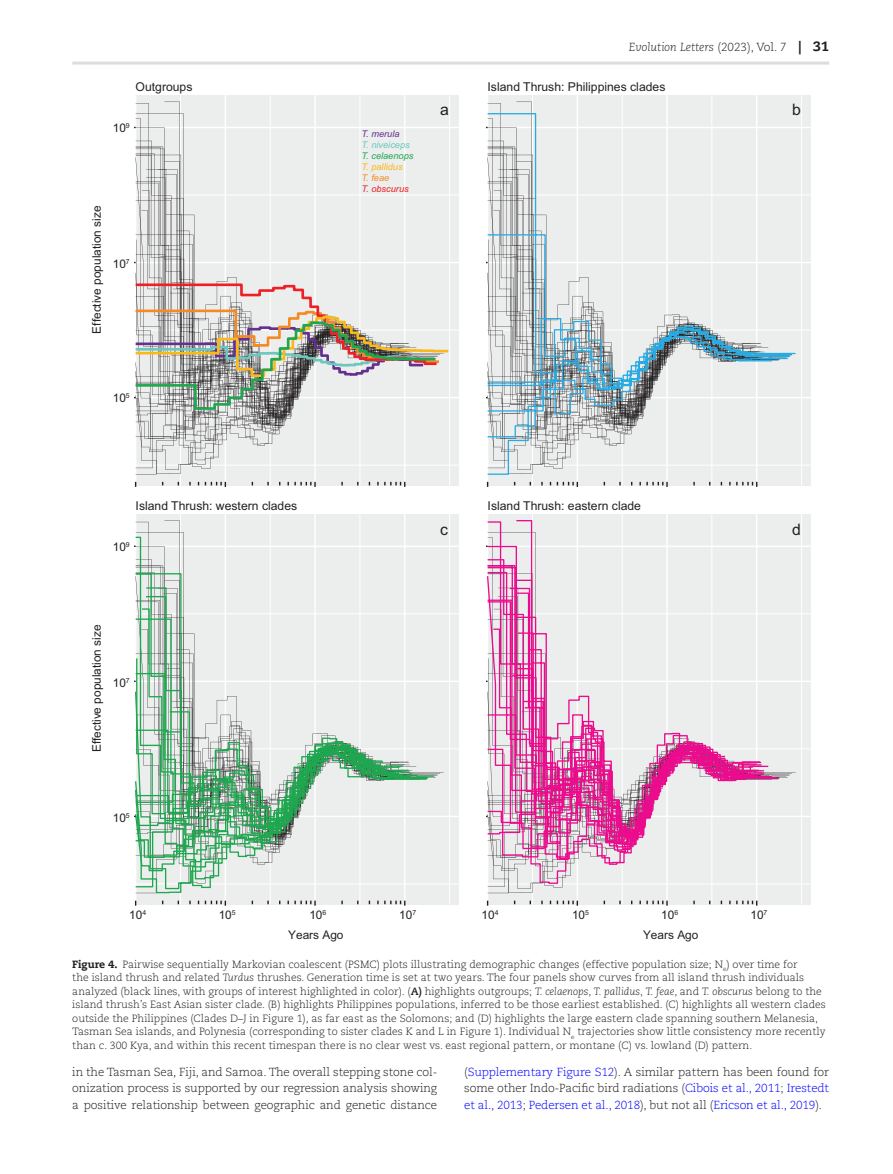
<style>
.page{position:relative;width:893px;height:1174px;background:#fff}
.page>*{position:absolute;margin:0;border:0;box-sizing:border-box;transform-origin:0 0}
.t1{font:15.75px "Arial";color:#231f20}
.t2{font:12.15px "Arial";color:#231f20}
.t3{font:11.85px "Arial";color:#231f20}
.t4{font:300 11.7px/16.5px "Caecilia LT Std";letter-spacing:-.01em;color:#00f;text-align:justify}
.t5{font:300 11.7px/16.5px "Caecilia LT Std";letter-spacing:-.01em;color:#231f20;text-align:justify}
.t6{font:italic 300 11.7px "Caecilia LT Std";color:#231f20}
.t7{font:300 10.5px/13.5px "Caecilia LT Std";color:#231f20}
.t8{font:italic 9.15px "Arial";color:#6cc8be}
.t9{font:italic 9.15px "Arial";color:#1fa750}
.t10{font:italic 9.15px "Arial";color:#fbb819}
.t11{font:italic 9.15px "Arial";color:#ed2026}
.t12{font:italic 9.15px "Arial";color:#663091}
.t13{font:italic 9.15px "Arial";color:#f68a21}
.s1{font-style:normal}
.s2{font-weight:800;font-style:normal;font-size:13.5px}
.s3{font-weight:800}
.s4{font-style:italic}
.s5{font-weight:700}
.s6{color:#231f20}
</style>
<div class="page">
<hr style="left:72px;top:62px;width:757px;height:3px;background:#dcdddf">
<div style="left:136px;top:95px;width:323px;height:390px;background:#eceded"></div>
<hr style="left:136px;top:465px;width:323px;height:1px;background:#fff">
<hr style="left:136px;top:330px;width:323px;height:1px;background:#fff">
<hr style="left:136px;top:195px;width:323px;height:1px;background:#fff">
<hr style="left:180px;top:95px;width:1px;height:390px;background:#fff">
<hr style="left:270px;top:95px;width:1px;height:390px;background:#fff">
<hr style="left:360px;top:95px;width:1px;height:390px;background:#fff">
<hr style="left:449px;top:95px;width:1px;height:390px;background:#fff">
<hr style="left:136px;top:397px;width:323px;height:1px;background:#fff">
<hr style="left:136px;top:262px;width:323px;height:1px;background:#fff">
<hr style="left:136px;top:127px;width:323px;height:1px;background:#fff">
<hr style="left:136px;top:95px;width:1px;height:390px;background:#fff">
<hr style="left:225px;top:95px;width:1px;height:390px;background:#fff">
<hr style="left:314px;top:95px;width:2px;height:390px;background:#fff">
<hr style="left:404px;top:95px;width:1px;height:390px;background:#fff">
<svg style="left:136px;top:147px;width:225px;height:36px"></svg>
<svg style="left:136px;top:183px;width:270px;height:99px"></svg>
<svg style="left:134px;top:282px;width:315px;height:192px"></svg>
<svg style="left:288px;top:482px;width:28px;height:5px"></svg>
<svg style="left:377px;top:482px;width:28px;height:5px"></svg>
<svg style="left:205px;top:482px;width:21px;height:5px"></svg>
<div style="left:488px;top:95px;width:323px;height:390px;background:#eceded"></div>
<hr style="left:488px;top:465px;width:323px;height:1px;background:#fff">
<hr style="left:488px;top:330px;width:323px;height:1px;background:#fff">
<hr style="left:488px;top:195px;width:323px;height:1px;background:#fff">
<hr style="left:532px;top:95px;width:1px;height:390px;background:#fff">
<hr style="left:622px;top:95px;width:1px;height:390px;background:#fff">
<hr style="left:712px;top:95px;width:1px;height:390px;background:#fff">
<hr style="left:801px;top:95px;width:1px;height:390px;background:#fff">
<hr style="left:488px;top:397px;width:323px;height:1px;background:#fff">
<hr style="left:488px;top:262px;width:323px;height:1px;background:#fff">
<hr style="left:488px;top:127px;width:323px;height:1px;background:#fff">
<hr style="left:488px;top:95px;width:1px;height:390px;background:#fff">
<hr style="left:577px;top:95px;width:1px;height:390px;background:#fff">
<hr style="left:666px;top:95px;width:2px;height:390px;background:#fff">
<hr style="left:756px;top:95px;width:1px;height:390px;background:#fff">
<svg style="left:488px;top:112px;width:308px;height:363px"></svg>
<svg style="left:486px;top:282px;width:294px;height:192px"></svg>
<svg style="left:639px;top:482px;width:29px;height:5px"></svg>
<svg style="left:729px;top:482px;width:28px;height:5px"></svg>
<svg style="left:557px;top:482px;width:21px;height:5px"></svg>
<div style="left:136px;top:514px;width:323px;height:390px;background:#eceded"></div>
<hr style="left:136px;top:883px;width:323px;height:1px;background:#fff">
<hr style="left:136px;top:748px;width:323px;height:1px;background:#fff">
<hr style="left:136px;top:613px;width:323px;height:1px;background:#fff">
<hr style="left:180px;top:514px;width:1px;height:390px;background:#fff">
<hr style="left:270px;top:514px;width:1px;height:390px;background:#fff">
<hr style="left:360px;top:514px;width:1px;height:390px;background:#fff">
<hr style="left:449px;top:514px;width:1px;height:390px;background:#fff">
<hr style="left:136px;top:815px;width:323px;height:2px;background:#fff">
<hr style="left:136px;top:680px;width:323px;height:2px;background:#fff">
<hr style="left:136px;top:545px;width:323px;height:2px;background:#fff">
<hr style="left:136px;top:514px;width:1px;height:390px;background:#fff">
<hr style="left:225px;top:514px;width:1px;height:390px;background:#fff">
<hr style="left:314px;top:514px;width:2px;height:390px;background:#fff">
<hr style="left:404px;top:514px;width:1px;height:390px;background:#fff">
<svg style="left:136px;top:536px;width:275px;height:36px"></svg>
<svg style="left:135px;top:572px;width:244px;height:129px"></svg>
<svg style="left:134px;top:701px;width:310px;height:192px"></svg>
<svg style="left:288px;top:900px;width:28px;height:5px"></svg>
<svg style="left:377px;top:900px;width:28px;height:5px"></svg>
<svg style="left:205px;top:900px;width:21px;height:5px"></svg>
<div style="left:488px;top:514px;width:323px;height:390px;background:#eceded"></div>
<hr style="left:488px;top:883px;width:323px;height:1px;background:#fff">
<hr style="left:488px;top:748px;width:323px;height:1px;background:#fff">
<hr style="left:488px;top:613px;width:323px;height:1px;background:#fff">
<hr style="left:532px;top:514px;width:1px;height:390px;background:#fff">
<hr style="left:622px;top:514px;width:1px;height:390px;background:#fff">
<hr style="left:712px;top:514px;width:1px;height:390px;background:#fff">
<hr style="left:801px;top:514px;width:1px;height:390px;background:#fff">
<hr style="left:488px;top:815px;width:323px;height:2px;background:#fff">
<hr style="left:488px;top:680px;width:323px;height:2px;background:#fff">
<hr style="left:488px;top:545px;width:323px;height:2px;background:#fff">
<hr style="left:488px;top:514px;width:1px;height:390px;background:#fff">
<hr style="left:577px;top:514px;width:1px;height:390px;background:#fff">
<hr style="left:666px;top:514px;width:2px;height:390px;background:#fff">
<hr style="left:756px;top:514px;width:1px;height:390px;background:#fff">
<svg style="left:488px;top:545px;width:286px;height:166px"></svg>
<svg style="left:486px;top:711px;width:310px;height:182px"></svg>
<svg style="left:639px;top:900px;width:29px;height:5px"></svg>
<svg style="left:729px;top:900px;width:28px;height:5px"></svg>
<svg style="left:557px;top:900px;width:21px;height:5px"></svg>
<p class="t2" style="left:136px;top:79px;width:58px">Outgroups</p>
<p class="t3" style="left:113px;top:119px;width:19px">10<sup>9</sup></p>
<p class="t3" style="left:89px;top:333px;width:129px;rotate:-90deg">Effective population size</p>
<p class="t3" style="left:113px;top:255px;width:19px">10<sup>7</sup></p>
<p class="t3" style="left:113px;top:389px;width:19px">10<sup>5</sup></p>
<p class="t12" style="left:361px;top:128px;width:40px">T. merula</p>
<p class="t8" style="left:361px;top:139px;width:50px">T. niveiceps</p>
<p class="t9" style="left:361px;top:150px;width:53px">T. celaenops</p>
<p class="t10" style="left:361px;top:161px;width:43px">T. pallidus</p>
<p class="t13" style="left:361px;top:172px;width:29px">T. feae</p>
<p class="t11" style="left:361px;top:183px;width:49px">T. obscurus</p>
<p class="t6" style="left:629px;top:40px;width:202px">Evolution Letters <span class="s1">(2023), Vol. 7</span> <span class="s2">| 31</span></p>
<p class="t2" style="left:488px;top:79px;width:179px">Island Thrush: Philippines clades</p>
<h1 class="t1" style="left:440px;top:99px;width:10px">a</h1>
<h1 class="t1" style="left:792px;top:99px;width:10px">b</h1>
<p class="t2" style="left:136px;top:497px;width:163px">Island Thrush: western clades</p>
<p class="t3" style="left:113px;top:538px;width:19px">10<sup>9</sup></p>
<p class="t3" style="left:89px;top:752px;width:129px;rotate:-90deg">Effective population size</p>
<p class="t3" style="left:113px;top:674px;width:19px">10<sup>7</sup></p>
<p class="t3" style="left:113px;top:809px;width:19px">10<sup>5</sup></p>
<p class="t2" style="left:488px;top:497px;width:155px">Island Thrush: eastern clade</p>
<h1 class="t1" style="left:440px;top:519px;width:9px">c</h1>
<h1 class="t1" style="left:792px;top:519px;width:10px">d</h1>
<p class="t3" style="left:129px;top:906px;width:19px">10<sup>4</sup></p>
<p class="t3" style="left:219px;top:906px;width:19px">10<sup>5</sup></p>
<p class="t3" style="left:309px;top:906px;width:19px">10<sup>6</sup></p>
<p class="t3" style="left:399px;top:906px;width:19px">10<sup>7</sup></p>
<p class="t3" style="left:288px;top:927px;width:57px">Years Ago</p>
<p class="t3" style="left:482px;top:906px;width:19px">10<sup>4</sup></p>
<p class="t3" style="left:572px;top:906px;width:19px">10<sup>5</sup></p>
<p class="t3" style="left:661px;top:906px;width:19px">10<sup>6</sup></p>
<p class="t3" style="left:750px;top:906px;width:19px">10<sup>7</sup></p>
<p class="t3" style="left:643px;top:927px;width:57px">Years Ago</p>
<p class="t7" style="left:72px;top:957px;width:755px"><span class="s3">Figure 4.</span> Pairwise sequentially Markovian coalescent (PSMC) plots illustrating demographic changes (effective population size; N<sub>e</sub>) over time for<br>the island thrush and related <span class="s4">Turdus</span> thrushes. Generation time is set at two years. The four panels show curves from all island thrush individuals analyzed (black lines, with groups of interest highlighted in color). (<span class="s5">A)</span> highlights outgroups; <span class="s4">T. celaenops</span>, <span class="s4">T. pallidus</span>, <span class="s4">T. feae</span>, and <span class="s4">T. obscurus</span> belong to the island thrush’s East Asian sister clade. (B) highlights Philippines populations, inferred to be those earliest established. (C) highlights all western clades outside the Philippines (Clades D–J in Figure 1), as far east as the Solomons; and (D) highlights the large eastern clade spanning southern Melanesia, Tasman Sea islands, and Polynesia (corresponding to sister clades K and L in Figure 1). Individual N<sub>e</sub> trajectories show little consistency more recently than c. 300 Kya, and within this recent timespan there is no clear west vs. east regional pattern, or montane (C) vs. lowland (D) pattern.</p>
<p class="t5" style="left:72px;top:1063px;width:366px">in the Tasman Sea, Fiji, and Samoa. The overall stepping stone col&shy;onization process is supported by our regression analysis showing a positive relationship between geographic and genetic distance</p>
<p class="t4" style="left:464px;top:1063px;width:366px"><span class="s6">(</span>Supplementary Figure S12<span class="s6">). A similar pattern has been found for some other Indo-Pacific bird radiations (</span>Cibois et al., 2011<span class="s6">;</span> Irestedt et al., 2013<span class="s6">;</span> Pedersen et al., 2018<span class="s6">), but not all (</span>Ericson et al., 2019<span class="s6">).</span></p>
</div>
